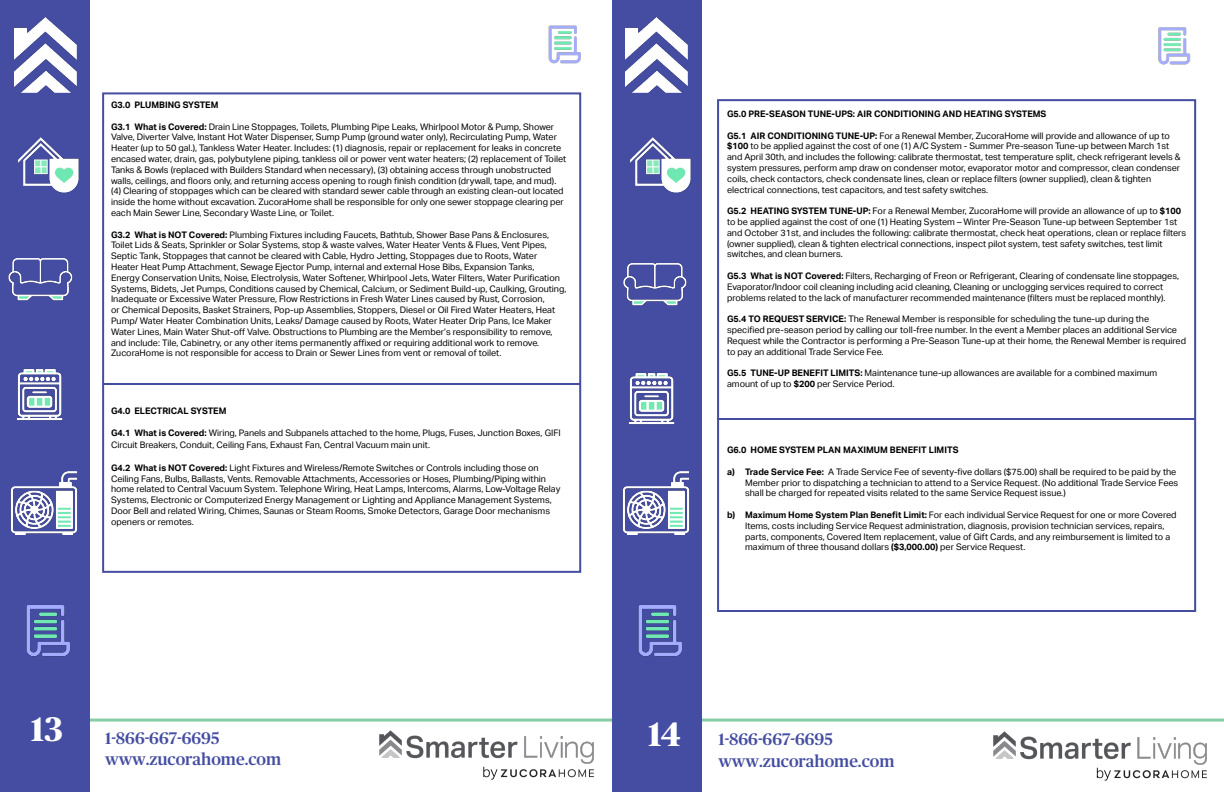
<style>
.page{position:relative;width:1224px;height:792px;background:#fff}
.page>*{position:absolute;margin:0;border:0;box-sizing:border-box;transform-origin:0 0}
.t1{font:700 34px "Publico Headline";color:#fff}
.t2{font:500 16.8px/21.2px "Publico Headline";color:#444da1}
.t3{font:9px/10.8px "Aktiv Grotesk";color:#000}
.t4{font:700 9px "Aktiv Grotesk";color:#000}
.s1{font-weight:700}
</style>
<div class="page">
<hr style="left:46px;top:719px;width:583px;height:3px;background:#86cca7">
<hr style="left:658px;top:719px;width:566px;height:3px;background:#86cca7">
<div style="left:0;top:0;width:90px;height:792px;background:#444da1"></div>
<img style="left:18px;top:137px;width:61px;height:56px">
<img style="left:16px;top:369px;width:47px;height:52px">
<img style="left:8px;top:258px;width:65px;height:43px">
<img style="left:10px;top:471px;width:68px;height:64px">
<img style="left:26px;top:605px;width:44px;height:52px">
<div style="left:102px;top:92px;width:479px;height:481px;border:2px solid #444da1"></div>
<img style="left:379px;top:730px;width:215px;height:50px">
<img style="left:15px;top:18px;width:62px;height:74px">
<div style="left:612px;top:0;width:90px;height:792px;background:#444da1"></div>
<img style="left:630px;top:137px;width:61px;height:56px">
<img style="left:628px;top:373px;width:47px;height:52px">
<img style="left:623px;top:263px;width:64px;height:43px">
<img style="left:622px;top:471px;width:68px;height:64px">
<img style="left:638px;top:605px;width:44px;height:52px">
<div style="left:717px;top:99px;width:479px;height:513px;border:2px solid #444da1"></div>
<img style="left:993px;top:731px;width:214px;height:50px">
<img style="left:626px;top:18px;width:62px;height:74px">
<img style="left:548px;top:25px;width:33px;height:39px">
<img style="left:1158px;top:27px;width:33px;height:38px">
<hr style="left:102px;top:383px;width:479px;height:2px;background:#444da1">
<hr style="left:717px;top:418px;width:479px;height:2px;background:#444da1">
<p class="t4" style="left:111px;top:100px;width:109px">G3.0 PLUMBING SYSTEM</p>
<p class="t3" style="left:111px;top:121px;width:457px"><span class="s1">G3.1 What is Covered:</span> Drain Line Stoppages, Toilets, Plumbing Pipe Leaks, Whirlpool Motor &amp; Pump, Shower Valve, Diverter Valve, Instant Hot Water Dispenser, Sump Pump (ground water only), Recirculating Pump, Water Heater (up to 50 gal.), Tankless Water Heater. Includes: (1) diagnosis, repair or replacement for leaks in concrete encased water, drain, gas, polybutylene piping, tankless oil or power vent water heaters; (2) replacement of Toilet Tanks &amp; Bowls (replaced with Builders Standard when necessary), (3) obtaining access through unobstructed walls, ceilings, and floors only, and returning access opening to rough finish condition (drywall, tape, and mud). (4) Clearing of stoppages which can be cleared with standard sewer cable through an existing clean-out located inside the home without excavation. ZucoraHome shall be responsible for only one sewer stoppage clearing per each Main Sewer Line, Secondary Waste Line, or Toilet.</p>
<p class="t3" style="left:111px;top:229px;width:457px"><span class="s1">G3.2 What is NOT Covered:</span> Plumbing Fixtures including Faucets, Bathtub, Shower Base Pans &amp; Enclosures, Toilet Lids &amp; Seats, Sprinkler or Solar Systems, stop &amp; waste valves, Water Heater Vents &amp; Flues, Vent Pipes, Septic Tank, Stoppages that cannot be cleared with Cable, Hydro Jetting, Stoppages due to Roots, Water Heater Heat Pump Attachment, Sewage Ejector Pump, internal and external Hose Bibs, Expansion Tanks,<br>Energy Conservation Units, Noise, Electrolysis, Water Softener, Whirlpool Jets, Water Filters, Water Purification Systems, Bidets, Jet Pumps, Conditions caused by Chemical, Calcium, or Sediment Build-up, Caulking, Grouting, Inadequate or Excessive Water Pressure, Flow Restrictions in Fresh Water Lines caused by Rust, Corrosion,<br>or Chemical Deposits, Basket Strainers, Pop-up Assemblies, Stoppers, Diesel or Oil Fired Water Heaters, Heat Pump/ Water Heater Combination Units, Leaks/ Damage caused by Roots, Water Heater Drip Pans, Ice Maker Water Lines, Main Water Shut-off Valve. Obstructions to Plumbing are the Member’s responsibility to remove, and include: Tile, Cabinetry, or any other items permanently affixed or requiring additional work to remove.<br>ZucoraHome is not responsible for access to Drain or Sewer Lines from vent or removal of toilet.</p>
<p class="t4" style="left:111px;top:406px;width:117px">G4.0 ELECTRICAL SYSTEM</p>
<p class="t3" style="left:111px;top:427px;width:451px;line-height:12px"><span class="s1">G4.1 What is Covered:</span> Wiring, Panels and Subpanels attached to the home, Plugs, Fuses, Junction Boxes, GIFI<br>Circuit Breakers, Conduit, Ceiling Fans, Exhaust Fan, Central Vacuum main unit.</p>
<p class="t3" style="left:111px;top:462px;width:451px"><span class="s1">G4.2 What is NOT Covered:</span> Light Fixtures and Wireless/Remote Switches or Controls including those on Ceiling Fans, Bulbs, Ballasts, Vents. Removable Attachments, Accessories or Hoses, Plumbing/Piping within home related to Central Vacuum System. Telephone Wiring, Heat Lamps, Intercoms, Alarms, Low-Voltage Relay Systems, Electronic or Computerized Energy Management or Lighting and Appliance Management Systems, Door Bell and related Wiring, Chimes, Saunas or Steam Rooms, Smoke Detectors, Garage Door mechanisms openers or remotes.</p>
<h1 class="t1" style="left:31px;top:705px;width:33px">13</h1>
<h2 class="t2" style="left:105px;top:727px;width:178px">1-866-667-6695 www.zucorahome.com</h2>
<p class="t4" style="left:727px;top:109px;width:321px">G5.0 PRE-SEASON TUNE-UPS: AIR CONDITIONING AND HEATING SYSTEMS</p>
<p class="t3" style="left:727px;top:130px;width:455px"><span class="s1">G5.1 AIR CONDITIONING TUNE-UP:</span> For a Renewal Member, ZucoraHome will provide and allowance of up to <span class="s1">$100</span> to be applied against the cost of one (1) A/C System - Summer Pre-season Tune-up between March 1st and April 30th, and includes the following: calibrate thermostat, test temperature split, check refrigerant levels &amp; system pressures, perform amp draw on condenser motor, evaporator motor and compressor, clean condenser coils, check contactors, check condensate lines, clean or replace filters (owner supplied), clean &amp; tighten electrical connections, test capacitors, and test safety switches.</p>
<p class="t3" style="left:727px;top:206px;width:461px"><span class="s1">G5.2 HEATING SYSTEM TUNE-UP:</span> For a Renewal Member, ZucoraHome will provide an allowance of up to <span class="s1">$100 </span>to be applied against the cost of one (1) Heating System – Winter Pre-Season Tune-up between September 1st and October 31st, and includes the following: calibrate thermostat, check heat operations, clean or replace filters (owner supplied), clean &amp; tighten electrical connections, inspect pilot system, test safety switches, test limit switches, and clean burners.</p>
<p class="t3" style="left:727px;top:270px;width:454px"><span class="s1">G5.3 What is NOT Covered:</span> Filters, Recharging of Freon or Refrigerant, Clearing of condensate line stoppages,<br>Evaporator/Indoor coil cleaning including acid cleaning, Cleaning or unclogging services required to correct problems related to the lack of manufacturer recommended maintenance (filters must be replaced monthly).</p>
<p class="t3" style="left:727px;top:314px;width:460px"><span class="s1">G5.4 TO REQUEST SERVICE:</span> The Renewal Member is responsible for scheduling the tune-up during the specified pre-season period by calling our toll-free number. In the event a Member places an additional Service Request while the Contractor is performing a Pre-Season Tune-up at their home, the Renewal Member is required to pay an additional Trade Service Fee.</p>
<p class="t3" style="left:727px;top:368px;width:432px"><span class="s1">G5.5 TUNE-UP BENEFIT LIMITS:</span> Maintenance tune-up allowances are available for a combined maximum amount of up to <span class="s1">$200</span> per Service Period.</p>
<p class="t4" style="left:727px;top:445px;width:233px">G6.0 HOME SYSTEM PLAN MAXIMUM BENEFIT LIMITS</p>
<p class="t3" style="left:745px;top:466px;width:435px;text-indent:-18px"><span class="s1">a) Trade Service Fee:</span> A Trade Service Fee of seventy-five dollars ($75.00) shall be required to be paid by the<br>Member prior to dispatching a technician to attend to a Service Request. (No additional Trade Service Fees shall be charged for repeated visits related to the same Service Request issue.)</p>
<p class="t3" style="left:745px;top:510px;width:433px;text-indent:-18px"><span class="s1">b) Maximum Home System Plan Benefit Limit:</span> For each individual Service Request for one or more Covered Items, costs including Service Request administration, diagnosis, provision technician services, repairs, parts, components, Covered Item replacement, value of Gift Cards, and any reimbursement is limited to a maximum of three thousand dollars <span class="s1">($3,000.00)</span> per Service Request.</p>
<h1 class="t1" style="left:648px;top:709px;width:34px">14</h1>
<h2 class="t2" style="left:718px;top:728px;width:178px">1-866-667-6695 www.zucorahome.com</h2>
</div>
